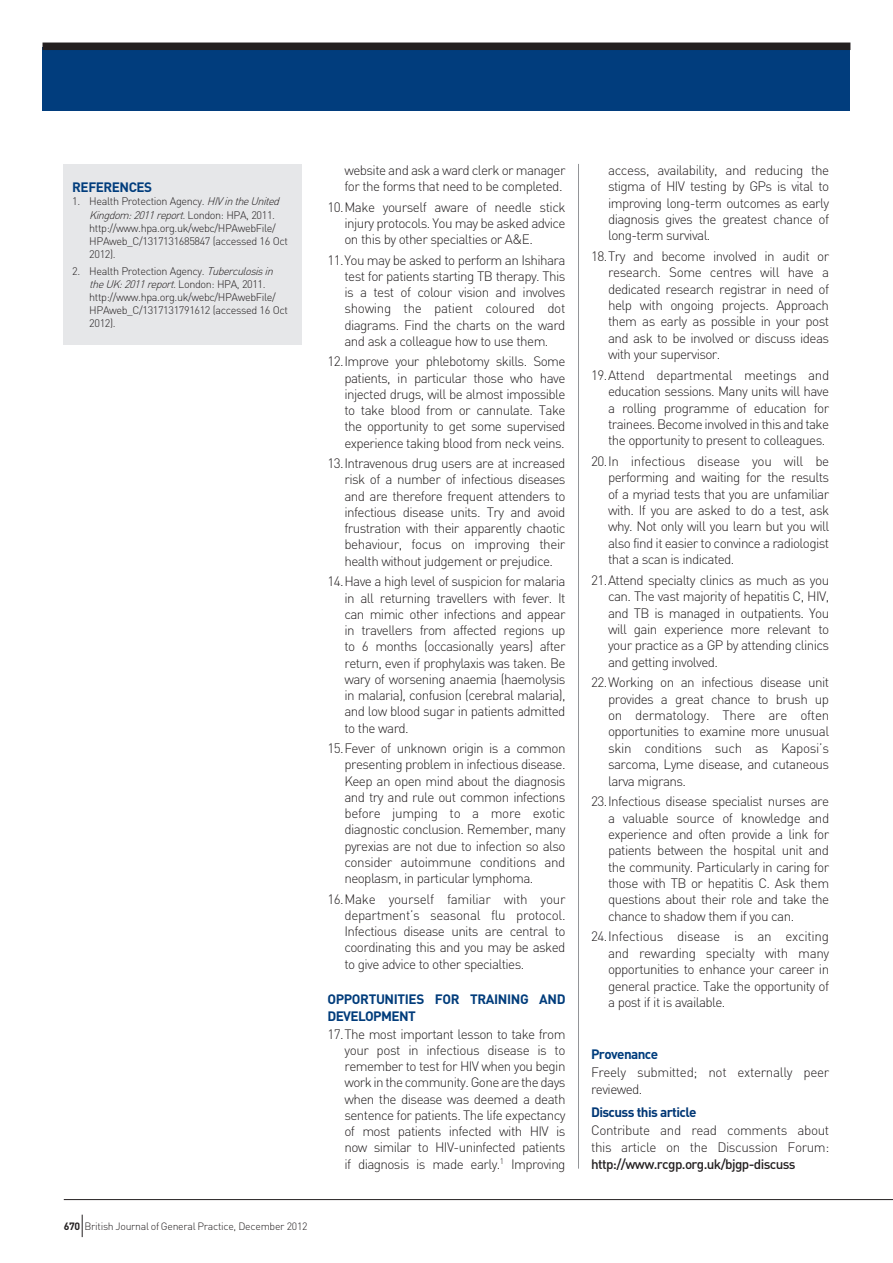
<style>
.page{position:relative;width:893px;height:1263px;background:#fff}
.page>*{position:absolute;margin:0;border:0;box-sizing:border-box;transform-origin:0 0}
.Bulleted_Body_Copy{font:300 13.5px/16.2px "DIN";letter-spacing:-.045em;color:#231f20;text-align:justify}
.Acknowledgements_cop{font:300 13.5px/16.6px "DIN";letter-spacing:-.03em;color:#231f20}
.Sub_Head_B_Header{font:700 13.5px/16.5px "DIN";letter-spacing:-.03em;color:#013c7b}
.Acknowledgements_Bol{font:700 13.5px "DIN";letter-spacing:-.045em;color:#013775}
.Acknowledgements_Bol-2{font:700 13.5px "DIN";letter-spacing:-.045em;color:#013d7d}
.Reference_heading{font:700 13.5px "DIN";letter-spacing:-.035em;color:#013d7d}
.References_Body_Copy{font:300 10.8px/13px "DIN";letter-spacing:-.035em;color:#231f20}
.t1{font:300 10.5px "DIN";letter-spacing:-.025em;color:#231f20}
.s1{font-style:italic}
.s2{font-weight:700}
.s3{font-weight:500}
</style>
<div class="page">
<hr style="left:578px;top:164px;width:1px;height:1005px;background:#939598">
<div style="left:64px;top:164px;width:238px;height:180px;background:#e6e7e9"></div>
<div style="left:43px;top:48px;width:807px;height:63px;background:#013d7d"></div>
<div style="left:43px;top:43px;width:807px;height:7px;background:#231f20"></div>
<hr style="left:64px;top:1199px;width:829px;height:1px;background:#231f20">
<svg style="left:82px;top:1215px;width:1px;height:22px"></svg>
<p class="Reference_heading" style="left:72px;top:179px;width:81px">REFERENCES</p>
<p class="References_Body_Copy" style="left:89px;top:195px;width:200px;text-indent:-17px">1. Health Protection Agency. <span class="s1">HIVintheUnited Kingdom:2011report.</span>L o n d o n : H PA , 2 0 1 1 . http://www.hpa.org.uk/webc/HPAwebFile/ HPAweb_C/1317131685847 (accessed 16 Oct 2012).</p>
<p class="References_Body_Copy" style="left:89px;top:264px;width:200px;text-indent:-17px">2. Health Protection Agency. <span class="s1">Tuberculosisin theUK:2011report.</span>Lo n d o n : H PA , 2 0 1 1 . http://www.hpa.org.uk/webc/HPAwebFile/ HPAweb_C/1317131791612 (accessed 16 Oct 2012).</p>
<p class="t1" style="left:64px;top:1219px;width:245px"><span class="s2">670</span> British Journal of General Practice, December 2012</p>
<p class="Bulleted_Body_Copy" style="left:344px;top:162px;width:223px">website and ask a ward clerk or manager for the forms that need to be completed.</p>
<p class="Bulleted_Body_Copy" style="left:344px;top:198px;width:223px;text-indent:-17px">10.Make yourself aware of needle stick injury protocols. You may be asked advice on this by other specialties or A&amp;E.</p>
<p class="Bulleted_Body_Copy" style="left:344px;top:251px;width:223px;text-indent:-17px">11.You may be asked to perform an Ishihara test for patients starting TB therapy. This is a test of colour vision and involves showing the patient coloured dot diagrams. Find the charts on the ward and ask a colleague how to use them.</p>
<p class="Bulleted_Body_Copy" style="left:344px;top:353px;width:223px;text-indent:-17px">12.Improve your phlebotomy skills. Some patients, in particular those who have injected drugs, will be almost impossible to take blood from or cannulate. Take the opportunity to get some supervised experience taking blood from neck veins.</p>
<p class="Bulleted_Body_Copy" style="left:344px;top:455px;width:223px;text-indent:-17px">13.Intravenous drug users are at increased risk of a number of infectious diseases and are therefore frequent attenders to infectious disease units. Try and avoid frustration with their apparently chaotic behaviour, focus on improving their health without judgement or prejudice.</p>
<p class="Bulleted_Body_Copy" style="left:344px;top:573px;width:223px;text-indent:-17px">14.Have a high level of suspicion for malaria in all returning travellers with fever. It can mimic other infections and appear in travellers from affected regions up to 6 months (occasionally years) after return, even if prophylaxis was taken. Be wary of worsening anaemia (haemolysis in malaria), confusion (cerebral malaria), and low blood sugar in patients admitted to the ward.</p>
<p class="Bulleted_Body_Copy" style="left:344px;top:740px;width:223px;text-indent:-17px">15.Fever of unknown origin is a common presenting problem in infectious disease.<br>Keep an open mind about the diagnosis and try and rule out common infections before jumping to a more exotic diagnostic conclusion. Remember, many pyrexias are not due to infection so also consider autoimmune conditions and neoplasm, in particular lymphoma.</p>
<p class="Bulleted_Body_Copy" style="left:344px;top:890px;width:223px;text-indent:-17px">16.Make yourself familiar with your department’s seasonal flu protocol.<br>Infectious disease units are central to coordinating this and you may be asked to give advice to other specialties.</p>
<p class="Sub_Head_B_Header" style="left:327px;top:991px;width:240px">OPPORTUNITIES FOR TRAINING AND<br>DEVELOPMENT</p>
<p class="Bulleted_Body_Copy" style="left:344px;top:1025px;width:223px;text-indent:-17px">17.The most important lesson to take from your post in infectious disease is to remember to test for HIV when you begin work in the community. Gone are the days when the disease was deemed a death sentence for patients. The life expectancy of most patients infected with HIV is now similar to HIV-uninfected patients if diagnosis is made early.<sup>1</sup> Improving</p>
<p class="Bulleted_Body_Copy" style="left:608px;top:162px;width:223px">access, availability, and reducing the stigma of HIV testing by GPs is vital to improving long-term outcomes as early diagnosis gives the greatest chance of long-term survival.</p>
<p class="Bulleted_Body_Copy" style="left:608px;top:248px;width:223px;text-indent:-17px">18.Try and become involved in audit or research. Some centres will have a dedicated research registrar in need of help with ongoing projects. Approach them as early as possible in your post and ask to be involved or discuss ideas with your supervisor.</p>
<p class="Bulleted_Body_Copy" style="left:608px;top:367px;width:223px;text-indent:-17px">19.Attend departmental meetings and education sessions. Many units will have a rolling programme of education for trainees. Become involved in this and take the opportunity to present to colleagues.</p>
<p class="Bulleted_Body_Copy" style="left:608px;top:453px;width:223px;text-indent:-17px">20.In infectious disease you will be performing and waiting for the results of a myriad tests that you are unfamiliar with. If you are asked to do a test, ask why. Not only will you learn but you will also find it easier to convince a radiologist that a scan is indicated.</p>
<p class="Bulleted_Body_Copy" style="left:608px;top:572px;width:223px;text-indent:-17px">21.Attend specialty clinics as much as you can. The vast majority of hepatitis C, HIV, and TB is managed in outpatients. You will gain experience more relevant to your practice as a GP by attending clinics and getting involved.</p>
<p class="Bulleted_Body_Copy" style="left:608px;top:674px;width:223px;text-indent:-17px">22.Working on an infectious disease unit provides a great chance to brush up on dermatology. There are often opportunities to examine more unusual skin conditions such as Kaposi’s sarcoma, Lyme disease, and cutaneous larva migrans.</p>
<p class="Bulleted_Body_Copy" style="left:608px;top:793px;width:223px;text-indent:-17px">23.Infectious disease specialist nurses are a valuable source of knowledge and experience and often provide a link for patients between the hospital unit and the community. Particularly in caring for those with TB or hepatitis C. Ask them questions about their role and take the chance to shadow them if you can.</p>
<p class="Bulleted_Body_Copy" style="left:608px;top:928px;width:223px;text-indent:-17px">24.Infectious disease is an exciting and rewarding specialty with many opportunities to enhance your career in general practice. Take the opportunity of a post if it is available.</p>
<p class="Acknowledgements_Bol-2" style="left:591px;top:1045px;width:69px">Provenance</p>
<p class="Acknowledgements_cop" style="left:591px;top:1064px;width:240px">Freely submitted; not externally peer reviewed.</p>
<p class="Acknowledgements_Bol" style="left:591px;top:1103px;width:107px">Discuss this article</p>
<p class="Acknowledgements_cop" style="left:591px;top:1122px;width:240px;text-align:justify">Contribute and read comments about this article on the Discussion Forum: <span class="s3">http://www.rcgp.org.uk/bjgp-discuss</span></p>
</div>
